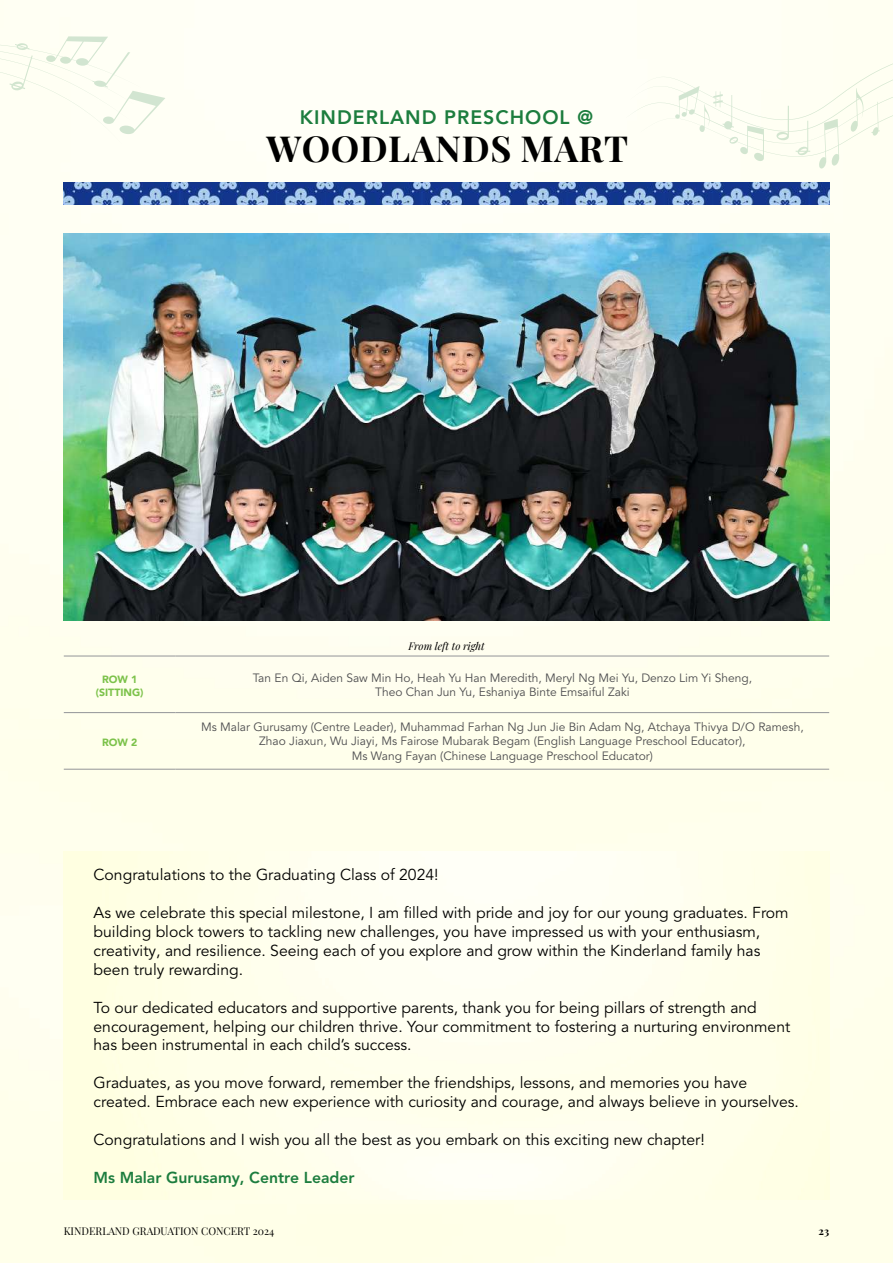
<style>
.page{position:relative;width:893px;height:1263px;background:#fff}
.page>*{position:absolute;margin:0;border:0;box-sizing:border-box;transform-origin:0 0}
.t1{font:700 36px "Playfair Display";letter-spacing:.015em;color:#000}
.t2{font:800 19.5px "Avenir";letter-spacing:.05em;color:#1c7d3e}
.t3{font:15.75px/18.9px "Avenir LT Pro";color:#000}
.t4{font:800 15.75px "Avenir LT Pro";color:#1c7d3e}
.t5{font:12px/14.4px "Avenir LT Pro";color:#4d4d4f;text-align:center}
.t6{font:10.5px "Playfair Display";color:#000}
.t7{font:900 10.5px/12.6px "Avenir";color:#7cc24a;text-align:center}
.t8{font:italic 10.5px "Playfair Display";color:#000}
.t9{font:700 10.5px "Playfair Display";color:#000}
</style>
<div class="page">
<img style="left:0;top:0;width:893px;height:1263px">
<svg style="left:0;top:36px;width:165px;height:114px"></svg>
<div style="left:626px;top:24px;width:267px;height:145px;background:#fffff3"></div>
<img style="left:64px;top:852px;width:765px;height:347px">
<img style="left:64px;top:234px;width:765px;height:387px">
<hr style="left:64px;top:656px;width:112px;height:1px;background:#939598">
<hr style="left:176px;top:656px;width:653px;height:1px;background:#939598">
<hr style="left:64px;top:712px;width:112px;height:1px;background:#939598">
<hr style="left:176px;top:712px;width:653px;height:1px;background:#939598">
<hr style="left:64px;top:769px;width:112px;height:1px;background:#939598">
<hr style="left:176px;top:769px;width:653px;height:1px;background:#939598">
<img style="left:64px;top:183px;width:765px;height:21px">
<p class="t2" style="left:300px;top:102px;width:295px">KINDERLAND PRESCHOOL @</p>
<h1 class="t1" style="left:266px;top:120px;width:363px">WOODLANDS MART</h1>
<p class="t8" style="left:408px;top:637px;width:78px">From left to right</p>
<p class="t7" style="left:96px;top:673px;width:49px">ROW 1 (SITTING)</p>
<p class="t5" style="left:253px;top:670px;width:501px">Tan En Qi, Aiden Saw Min Ho, Heah Yu Han Meredith, Meryl Ng Mei Yu, Denzo Lim Yi Sheng,<br>Theo Chan Jun Yu, Eshaniya Binte Emsaiful Zaki</p>
<p class="t7" style="left:102px;top:736px;width:37px">ROW 2</p>
<p class="t5" style="left:201px;top:720px;width:604px">Ms Malar Gurusamy (Centre Leader), Muhammad Farhan Ng Jun Jie Bin Adam Ng, Atchaya Thivya D/O Ramesh,<br>Zhao Jiaxun, Wu Jiayi, Ms Fairose Mubarak Begam (English Language Preschool Educator),<br>Ms Wang Fayan (Chinese Language Preschool Educator)</p>
<p class="t3" style="left:94px;top:866px;width:347px">Congratulations to the Graduating Class of 2024!</p>
<p class="t3" style="left:94px;top:903px;width:697px">As we celebrate this special milestone, I am filled with pride and joy for our young graduates. From building block towers to tackling new challenges, you have impressed us with your enthusiasm, creativity, and resilience. Seeing each of you explore and grow within the Kinderland family has been truly rewarding.</p>
<p class="t3" style="left:94px;top:998px;width:698px">To our dedicated educators and supportive parents, thank you for being pillars of strength and encouragement, helping our children thrive. Your commitment to fostering a nurturing environment has been instrumental in each child’s success.</p>
<p class="t3" style="left:94px;top:1074px;width:707px">Graduates, as you move forward, remember the friendships, lessons, and memories you have created. Embrace each new experience with curiosity and courage, and always believe in yourselves.</p>
<p class="t3" style="left:94px;top:1130px;width:613px">Congratulations and I wish you all the best as you embark on this exciting new chapter!</p>
<p class="t4" style="left:94px;top:1168px;width:263px">Ms Malar Gurusamy, Centre Leader</p>
<p class="t6" style="left:64px;top:1223px;width:212px">KINDERLAND GRADUATION CONCERT 2024</p>
<p class="t9" style="left:819px;top:1223px;width:12px">23</p>
</div>
